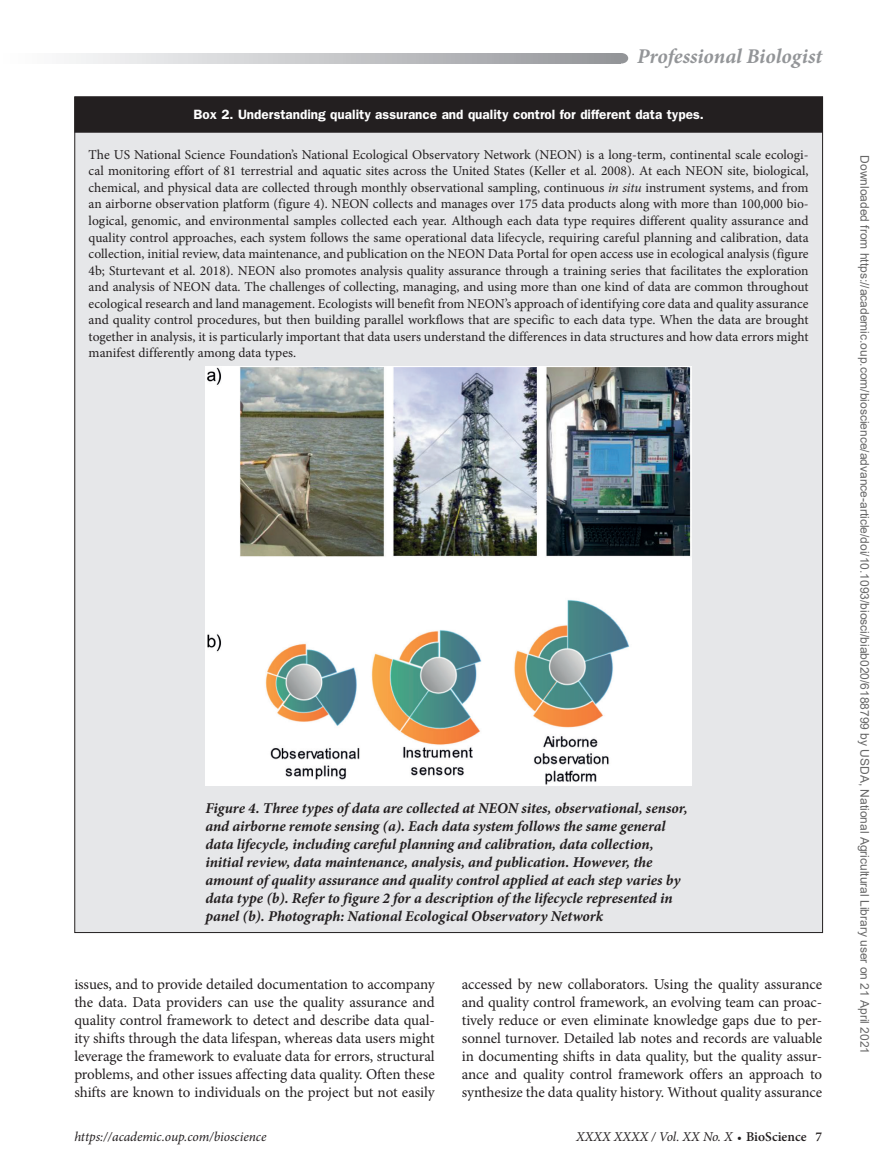
<style>
.page{position:relative;width:894px;height:1174px;background:#fff}
.page>*{position:absolute;margin:0;border:0;box-sizing:border-box;transform-origin:0 0}
.t1{font:italic 700 21px "Minion Pro";letter-spacing:-.005em;color:#939598}
.t2{font:15px/18px "Minion Pro";letter-spacing:-.01em;color:#231f20;text-align:justify}
.FigCaption{font:italic 700 15px/18px "Minion Pro";letter-spacing:-.005em;color:#231f20}
.BoxParaFL{font:13.5px/16.5px "Minion Pro";color:#231f20;text-align:justify}
.BoxHead{font:600 13.5px "ITC Franklin Gothic Std";color:#fff}
.t3{font:italic 13.5px "Minion Pro";letter-spacing:-.005em;color:#231f20}
.t4{font:12px "Arial";color:#666}
.s1{font-style:italic}
.s2{font-weight:600;font-style:normal;font-size:12px}
.s3{font-weight:600;font-style:normal}
</style>
<div class="page">
<svg style="left:69px;top:53px;width:549px;height:11px;background:#c5c6c8"></svg>
<div style="left:614px;top:53px;width:14px;height:11px;background:#939598;border-radius:50%"></div>
<div style="left:75px;top:97px;width:747px;height:835px;background:#e6e7e9"></div>
<div style="left:74px;top:97px;width:748px;height:36px;background:#231f20"></div>
<img style="left:205px;top:366px;width:486px;height:420px">
<h1 class="t1" style="left:636px;top:41px;width:186px">Professional Biologist</h1>
<p class="BoxHead" style="left:193px;top:107px;width:511px">Box 2. Understanding quality assurance and quality control for different data types.</p>
<p class="BoxParaFL" style="left:89px;top:146px;width:721px">The US National Science Foundation’s National Ecological Observatory Network (NEON) is a long-term, continental scale ecologi&shy;cal monitoring effort of 81 terrestrial and aquatic sites across the United States (Keller et al. 2008). At each NEON site, biological, chemical, and physical data are collected through monthly observational sampling, continuous <span class="s1">in situ</span> instrument systems, and from an airborne observation platform (figure 4). NEON collects and manages over 175 data products along with more than 100,000 bio&shy;logical, genomic, and environmental samples collected each year. Although each data type requires different quality assurance and quality control approaches, each system follows the same operational data lifecycle, requiring careful planning and calibration, data collection, initial review, data maintenance, and publication on the NEON Data Portal for open access use in ecological analysis (figure 4b; Sturtevant et al. 2018). NEON also promotes analysis quality assurance through a training series that facilitates the exploration and analysis of NEON data. The challenges of collecting, managing, and using more than one kind of data are common throughout ecological research and land management. Ecologists will benefit from NEON’s approach of identifying core data and quality assurance and quality control procedures, but then building parallel workflows that are specific to each data type. When the data are brought together in analysis, it is particularly important that data users understand the differences in data structures and how data errors might manifest differently among data types.</p>
<p class="FigCaption" style="left:205px;top:799px;width:483px">Figure 4. Three types of data are collected at NEON sites, observational, sensor, and airborne remote sensing (a). Each data system follows the same general data lifecycle, including careful planning and calibration, data collection, initial review, data maintenance, analysis, and publication. However, the amount of quality assurance and quality control applied at each step varies by data type (b). Refer to figure 2 for a description of the lifecycle represented in panel (b). Photograph: National Ecological Observatory Network</p>
<h2 class="t2" style="left:74px;top:975px;width:362px">issues, and to provide detailed documentation to accompany the data. Data providers can use the quality assurance and quality control framework to detect and describe data qual&shy;ity shifts through the data lifespan, whereas data users might leverage the framework to evaluate data for errors, structural problems, and other issues affecting data quality. Often these shifts are known to individuals on the project but not easily</h2>
<h2 class="t2" style="left:461px;top:975px;width:362px">accessed by new collaborators. Using the quality assurance and quality control framework, an evolving team can proac&shy;tively reduce or even eliminate knowledge gaps due to per&shy;sonnel turnover. Detailed lab notes and records are valuable in documenting shifts in data quality, but the quality assur&shy;ance and quality control framework offers an approach to synthesize the data quality history. Without quality assurance</h2>
<p class="t3" style="left:74px;top:1127px;width:193px">https://academic.oup.com/bioscience</p>
<p class="t3" style="left:576px;top:1127px;width:247px">XXXX XXXX / Vol. XX No. X <span class="s2">•</span> <span class="s3">BioScience 7</span></p>
<p class="t4" style="left:868px;top:155px;width:900px;rotate:90deg">Downloaded from https://academic.oup.com/bioscience/advance-article/doi/10.1093/biosci/biab020/6188799 by USDA, National Agricultural Library user on 21 April 2021</p>
</div>
